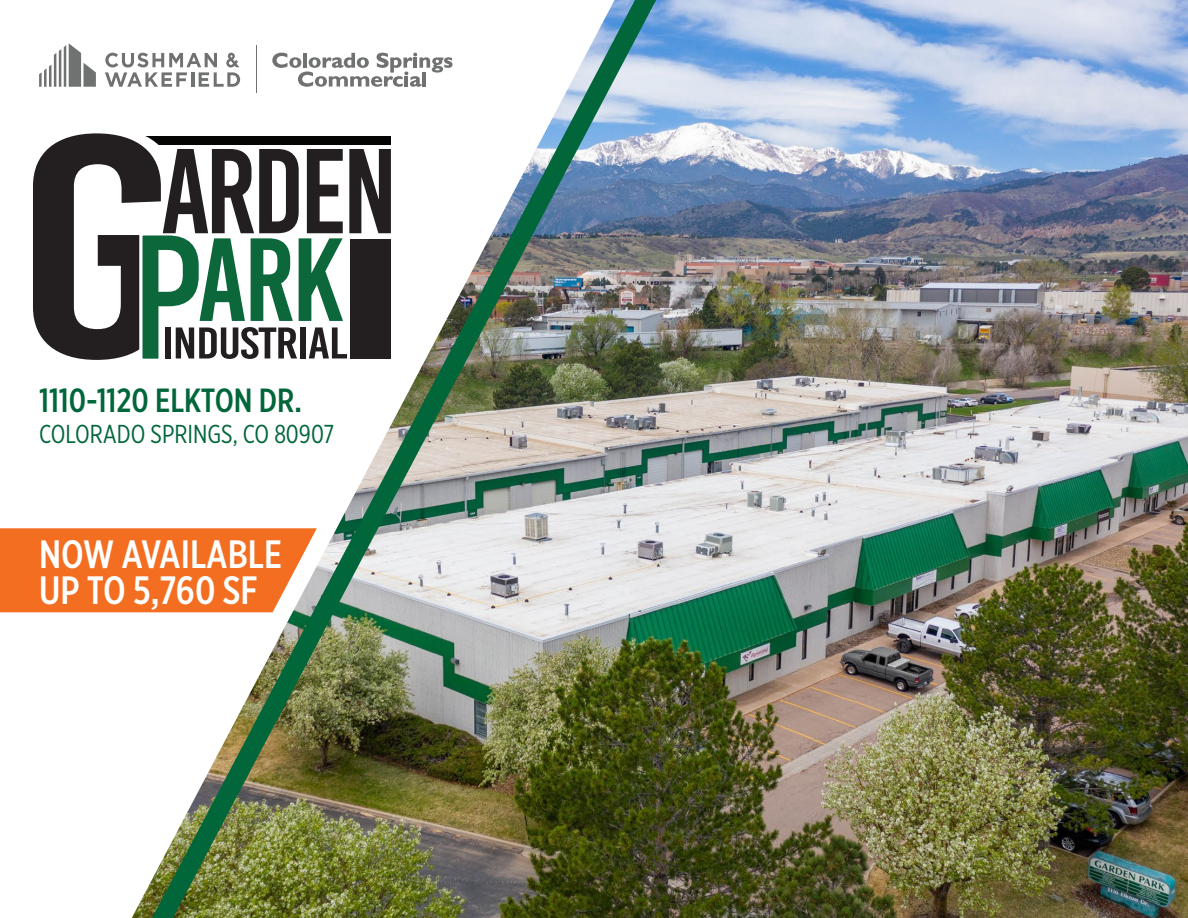
<style>
.page{position:relative;width:1188px;height:918px;background:#fff}
.page>*{position:absolute;margin:0;border:0;box-sizing:border-box;transform-origin:0 0}
.t1{font:120.45px "Bebas Kai";letter-spacing:-.035em;color:#231f20}
.t2{font:117.9px "Bebas Kai";color:#0c673a}
.t3{font:44.25px "Bebas Kai";letter-spacing:-.02em;color:#231f20;scale:1.21 1}
.t4{font:500 39.45px "Gotham X Narrow";color:#fff}
.t5{font:500 33.45px "Gotham X Narrow";color:#01663a}
.t6{font:25.95px "Gotham X Narrow";color:#01663a}
.s1{font-size:314.55px;color:#231f20}
.s2{font-size:180.6px}
</style>
<div class="page">
<img style="left:656px;top:0;width:532px;height:918px">
<img style="left:152px;top:0;width:504px;height:918px">
<div style="left:141px;top:136px;width:250px;height:8px;background:#050504"></div>
<div style="left:350px;top:239px;width:41px;height:120px;background:#231f20"></div>
<svg style="left:0;top:528px;width:317px;height:84px;background:#f2772f"></svg>
<svg style="left:272px;top:53px;width:181px;height:34px"></svg>
<hr style="left:423px;top:72px;width:3px;height:15px;background:#707271">
<hr style="left:256px;top:45px;width:1px;height:48px;background:#707271">
<svg style="left:39px;top:43px;width:57px;height:44px"></svg>
<svg style="left:105px;top:53px;width:135px;height:34px"></svg>
<p class="t2" style="left:15px;top:217px;width:330px"><span class="s1">G</span><span class="s2">P</span>ARK</p>
<p class="t1" style="left:160px;top:127px;width:239px">ARDEN</p>
<p class="t3" style="left:162px;top:319px;width:155px">INDUSTRIAL</p>
<p class="t5" style="left:39px;top:380px;width:264px">1110-1120 ELKTON DR.</p>
<p class="t6" style="left:39px;top:419px;width:297px">COLORADO SPRINGS, CO 80907</p>
<p class="t4" style="left:39px;top:530px;width:244px">NOW AVAILABLE</p>
<p class="t4" style="left:39px;top:566px;width:220px">UP TO 5,760 SF</p>
</div>
